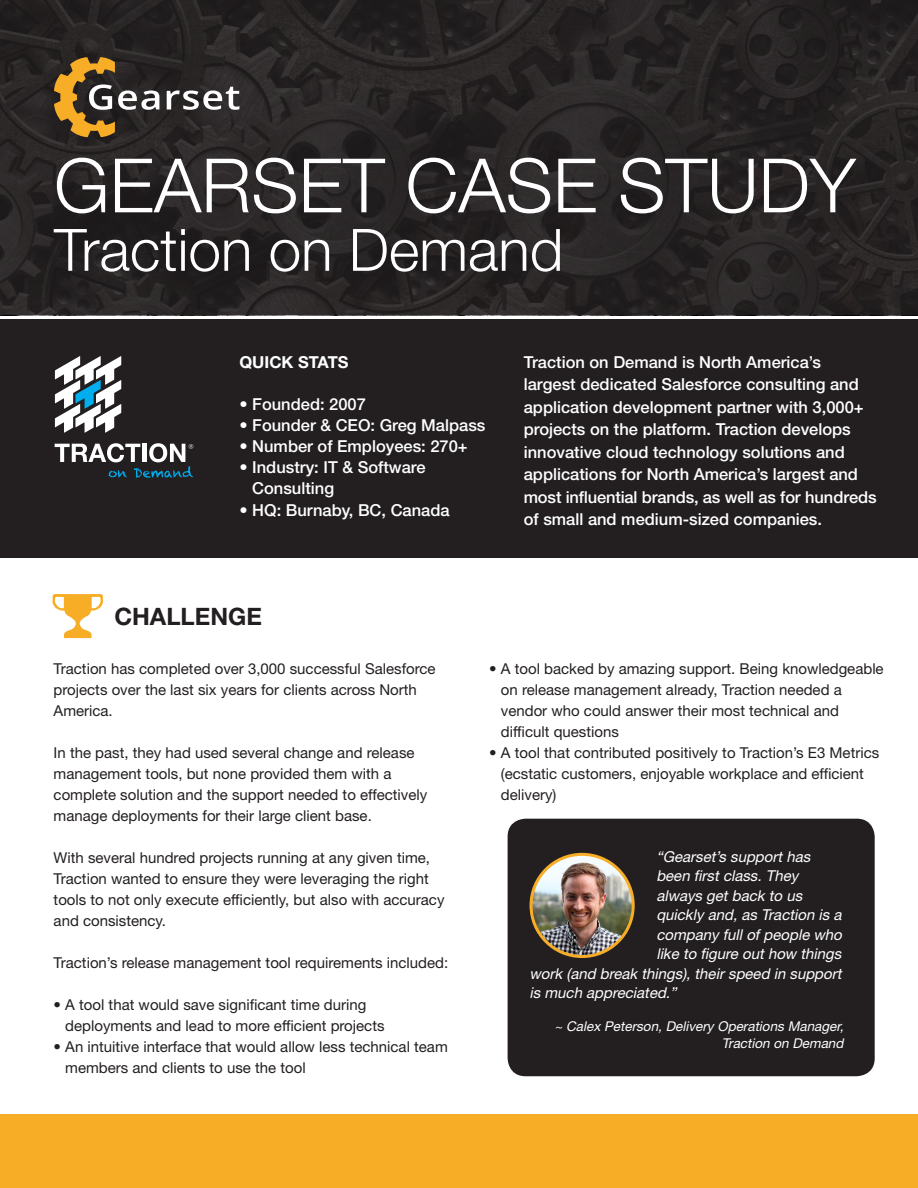
<style>
.page{position:relative;width:918px;height:1188px;background:#fff}
.page>*{position:absolute;margin:0;border:0;box-sizing:border-box;transform-origin:0 0}
.t1{font:300 75px "Helvetica Neue LT Std";color:#fff}
.t2{font:300 58.5px "Helvetica Neue LT Std";color:#fff}
.t3{font:700 24px "Helvetica Neue LT Std";color:#231f20}
.t4{font:500 16.5px/22.5px "Helvetica Neue LT Std";color:#fff}
.t5{font:700 16.5px "Helvetica Neue LT Std";color:#fff}
.t6{font:15px/21px "Helvetica Neue LT Std";color:#231f20}
.t7{font:italic 15px "Helvetica Neue LT Std";color:#fff}
.t8{font:italic 13.5px "Helvetica Neue LT Std";color:#fff}
</style>
<div class="page">
<div style="left:0;top:319px;width:918px;height:238px;background:#231f20"></div>
<div style="left:0;top:0;width:918px;height:315px;background:#231f20"></div>
<svg style="left:167px;top:87px;width:72px;height:23px"></svg>
<svg style="left:54px;top:57px;width:105px;height:80px"></svg>
<svg style="left:55px;top:356px;width:66px;height:77px"></svg>
<svg style="left:55px;top:443px;width:138px;height:35px"></svg>
<div style="left:0;top:1115px;width:918px;height:73px;background:#f8ad27"></div>
<svg style="left:53px;top:594px;width:50px;height:44px"></svg>
<div style="left:508px;top:819px;width:367px;height:257px;background:#231f20;border-radius:18px"></div>
<img style="left:531px;top:854px;width:102px;height:103px;border-radius:51px">
<div style="left:530px;top:853px;width:105px;height:105px;border:3px solid #f8ad27;border-radius:50%"></div>
<p class="t1" style="left:54px;top:140px;width:803px">GEARSET CASE STUDY</p>
<p class="t2" style="left:54px;top:214px;width:511px">Traction on Demand</p>
<p class="t5" style="left:239px;top:352px;width:111px">QUICK STATS</p>
<p class="t4" style="left:239px;top:392px;width:128px">• Founded: 2007</p>
<p class="t4" style="left:239px;top:413px;width:248px">• Founder &amp; CEO: Greg Malpass</p>
<p class="t4" style="left:239px;top:434px;width:230px">• Number of Employees: 270+</p>
<p class="t4" style="left:252px;top:456px;width:175px;line-height:21px;text-indent:-13px">• Industry: IT &amp; Software<br>Consulting</p>
<p class="t4" style="left:239px;top:499px;width:212px">• HQ: Burnaby, BC, Canada</p>
<p class="t4" style="left:524px;top:350px;width:355px">Traction on Demand is North America’s largest dedicated Salesforce consulting and application development partner with 3,000+ projects on the platform. Traction develops innovative cloud technology solutions and applications for North America’s largest and most influential brands, as well as for hundreds of small and medium-sized companies.</p>
<p class="t3" style="left:114px;top:601px;width:149px">CHALLENGE</p>
<p class="t6" style="left:54px;top:658px;width:384px">Traction has completed over 3,000 successful Salesforce projects over the last six years for clients across North<br>America.</p>
<p class="t6" style="left:54px;top:742px;width:375px">In the past, they had used several change and release management tools, but none provided them with a complete solution and the support needed to effectively manage deployments for their large client base.</p>
<p class="t6" style="left:54px;top:847px;width:392px">With several hundred projects running at any given time, Traction wanted to ensure they were leveraging the right tools to not only execute efficiently, but also with accuracy and consistency.</p>
<p class="t6" style="left:54px;top:952px;width:396px">Traction’s release management tool requirements included:</p>
<p class="t6" style="left:65px;top:994px;width:321px;text-indent:-12px">• A tool that would save significant time during deployments and lead to more efficient projects</p>
<p class="t6" style="left:65px;top:1036px;width:384px;text-indent:-12px">• An intuitive interface that would allow less technical team members and clients to use the tool</p>
<p class="t6" style="left:501px;top:658px;width:384px;text-indent:-12px">• A tool backed by amazing support. Being knowledgeable on release management already, Traction needed a vendor who could answer their most technical and difficult questions</p>
<p class="t6" style="left:501px;top:742px;width:380px;text-indent:-12px">• A tool that contributed positively to Traction’s E3 Metrics (ecstatic customers, enjoyable workplace and efficient delivery)</p>
<p class="t7" style="left:656px;top:847px;width:159px">“Gearset’s supporthas</p>
<p class="t7" style="left:656px;top:867px;width:143px">been firstclass.They</p>
<p class="t7" style="left:656px;top:886px;width:151px">always getback to us</p>
<p class="t7" style="left:656px;top:906px;width:190px">quickly and,as Traction is a</p>
<p class="t7" style="left:656px;top:925px;width:190px">company fullofpeople who</p>
<p class="t7" style="left:656px;top:945px;width:190px">like to figure outhow things</p>
<p class="t7" style="left:530px;top:964px;width:317px">work (and break things),theirspeed in support</p>
<p class="t7" style="left:530px;top:984px;width:152px">is much appreciated.”</p>
<p class="t8" style="left:554px;top:1018px;width:294px">~ Calex Peterson,Delivery Operations Manager,</p>
<p class="t8" style="left:722px;top:1035px;width:126px">Traction on Demand</p>
</div>
